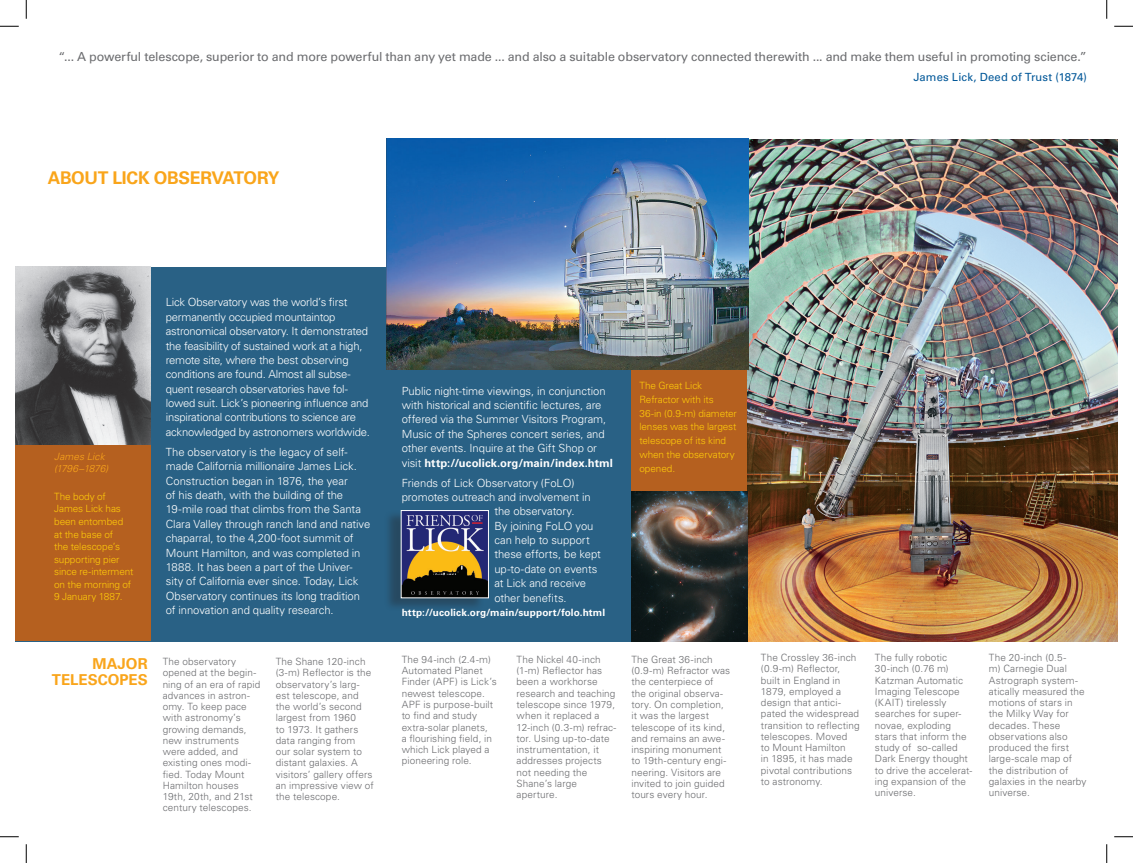
<style>
.page{position:relative;width:1133px;height:863px;background:#fff}
.page>*{position:absolute;margin:0;border:0;box-sizing:border-box;transform-origin:0 0}
.subhead{font:700 17.5px "Univers LT Std";letter-spacing:-.025em;color:#f9a51b}
.subhead-2{font:700 15px/16.2px "Univers LT Std";color:#f9a51b;text-align:right}
.text{font:12.5px "Univers LT Std";letter-spacing:-.015em;color:#6c6d70}
.text-2{font:300 11.25px/14.4px "Univers LT Std";letter-spacing:-.01em;color:#fff}
.text-3{font:11.25px "Univers LT Std";letter-spacing:.015em;color:#005798}
.telescopes{font:300 10px/11.2px "Univers LT Std";letter-spacing:.01em;color:#6c6d70}
.text-4{font:300 10px/12.5px "Univers LT Std";letter-spacing:-.01em;color:#feca0a}
.text-5{font:700 10px "Univers LT Std";letter-spacing:.01em;color:#fff}
.t1{font:italic 300 10px/12px "Univers LT Std";letter-spacing:.005em;color:#f9a51b}
.s1{font-weight:700}
</style>
<div class="page">
<img style="left:746px;top:140px;width:371px;height:501px">
<div style="left:15px;top:267px;width:730px;height:374px;background:#296185"></div>
<div style="left:631px;top:369px;width:115px;height:272px;background:#b5601f"></div>
<div style="left:15px;top:441px;width:135px;height:200px;background:#b5601f"></div>
<img style="left:386px;top:139px;width:362px;height:230px">
<img style="left:15px;top:267px;width:135px;height:177px">
<img style="left:631px;top:492px;width:116px;height:149px">
<div style="left:383px;top:509px;width:102px;height:102px;background:#231f20;opacity:.35"></div>
<img style="left:403px;top:512px;width:84px;height:84px">
<div style="left:401px;top:510px;width:88px;height:88px;border:1px solid #fff"></div>
<svg style="left:0;top:25px;width:19px;height:2px"></svg>
<svg style="left:1114px;top:25px;width:18px;height:2px"></svg>
<svg style="left:0;top:836px;width:19px;height:1px"></svg>
<svg style="left:1114px;top:836px;width:18px;height:1px"></svg>
<svg style="left:25px;top:0;width:2px;height:19px"></svg>
<svg style="left:25px;top:844px;width:2px;height:18px"></svg>
<svg style="left:1106px;top:0;width:1px;height:19px"></svg>
<svg style="left:1106px;top:844px;width:1px;height:18px"></svg>
<p class="text" style="left:59px;top:49px;width:1029px">“... A powerful telescope, superior to and more powerful than any yet made ... and also a suitable observatory connected therewith ... and make them useful in promoting science.”</p>
<p class="text-3" style="left:913px;top:70px;width:175px">James Lick, Deed of Trust (1874)</p>
<p class="subhead" style="left:48px;top:168px;width:233px">ABOUT LICK OBSERVATORY</p>
<p class="t1" style="left:54px;top:451px;width:56px">James Lick (1796–1876)</p>
<p class="text-4" style="left:54px;top:490px;width:81px">The body of<br>James Lick has been entombed at the base of<br>the telescope’s supporting pier since re-interment on the morning of<br>9 January 1887.</p>
<p class="text-2" style="left:166px;top:295px;width:206px">Lick Observatory was the world’s first permanently occupied mountaintop astronomical observatory. It demonstrated the feasibility of sustained work at a high, remote site, where the best observing conditions are found. Almost all subse&shy;quent research observatories have fol&shy;lowed suit. Lick’s pioneering influence and inspirational contributions to science are acknowledged by astronomers worldwide.</p>
<p class="text-2" style="left:166px;top:444px;width:206px">The observatory is the legacy of self&shy;made California millionaire James Lick.<br>Construction began in 1876, the year<br>of his death, with the building of the 19-mile road that climbs from the Santa Clara Valley through ranch land and native chaparral, to the 4,200-foot summit of Mount Hamilton, and was completed in 1888. It has been a part of the Univer&shy;sity of California ever since. Today, Lick Observatory continues its long tradition of innovation and quality research.</p>
<p class="subhead-2" style="left:52px;top:655px;width:97px">MAJOR<br>TELESCOPES</p>
<p class="telescopes" style="left:163px;top:656px;width:99px">The observatory opened at the begin&shy;ning of an era of rapid advances in astron&shy;omy. To keep pace with astronomy’s growing demands, new instruments were added, and existing ones modi&shy;fied. Today Mount<br>Hamilton houses<br>19th, 20th, and 21st century telescopes.</p>
<p class="telescopes" style="left:276px;top:656px;width:100px">The Shane 120-inch (3-m) Reflector is the observatory’s larg&shy;est telescope, and the world’s second largest from 1960<br>to 1973. It gathers data ranging from<br>our solar system to distant galaxies. A visitors’ gallery offers an impressive view of the telescope.</p>
<p class="text-2" style="left:402px;top:383px;width:213px">Public night-time viewings, in conjunction with historical and scientific lectures, are offered via the Summer Visitors Program, Music of the Spheres concert series, and other events. Inquire at the Gift Shop or visit <span class="s1">http://ucolick.org/main/index.html</span></p>
<p class="text-2" style="left:402px;top:475px;width:174px">Friends of Lick Observatory (FoLO)</p>
<p class="text-2" style="left:402px;top:489px;width:191px">promotes outreach and involvement in</p>
<p class="text-2" style="left:494px;top:504px;width:82px">the observatory.</p>
<p class="text-2" style="left:494px;top:518px;width:101px">By joining FoLO you</p>
<p class="text-2" style="left:494px;top:533px;width:97px">can help to support</p>
<p class="text-2" style="left:494px;top:547px;width:108px">these efforts, be kept</p>
<p class="text-2" style="left:494px;top:561px;width:104px">up-to-date on events</p>
<p class="text-2" style="left:494px;top:576px;width:93px">at Lick and receive</p>
<p class="text-2" style="left:494px;top:590px;width:74px">other benefits.</p>
<p class="text-5" style="left:402px;top:606px;width:205px">http://ucolick.org/main/support/folo.html</p>
<p class="text-4" style="left:639px;top:379px;width:99px;line-height:13.8px">The Great Lick<br>Refractor with its<br>36-in (0.9-m) diameter lenses was the largest telescope of its kind when the observatory opened.</p>
<p class="telescopes" style="left:402px;top:653px;width:97px">The 94-inch (2.4-m)<br>Automated Planet<br>Finder (APF) is Lick’s newest telescope.<br>APF is purpose-built to find and study extra-solar planets,<br>a flourishing field, in which Lick played a pioneering role.</p>
<p class="telescopes" style="left:516px;top:653px;width:101px">The Nickel 40-inch (1-m) Reflector has been a workhorse research and teaching telescope since 1979, when it replaced a<br>12-inch (0.3-m) refrac&shy;tor. Using up-to-date instrumentation, it addresses projects not needing the<br>Shane’s large aperture.</p>
<p class="telescopes" style="left:631px;top:653px;width:100px">The Great 36-inch (0.9-m) Refractor was the centerpiece of the original observa&shy;tory. On completion, it was the largest telescope of its kind, and remains an awe&shy;inspiring monument to 19th-century engi&shy;neering. Visitors are invited to join guided tours every hour.</p>
<p class="telescopes" style="left:761px;top:652px;width:100px">The Crossley 36-inch (0.9-m) Reflector, built in England in<br>1879, employed a design that antici&shy;pated the widespread transition to reflecting telescopes. Moved<br>to Mount Hamilton<br>in 1895, it has made pivotal contributions to astronomy.</p>
<p class="telescopes" style="left:875px;top:652px;width:99px">The fully robotic<br>30-inch (0.76 m)<br>Katzman Automatic<br>Imaging Telescope (KAIT) tirelessly searches for super&shy;novae, exploding stars that inform the study of so-called<br>Dark Energy thought to drive the accelerat&shy;ing expansion of the universe.</p>
<p class="telescopes" style="left:988px;top:652px;width:99px">The 20-inch (0.5-<br>m) Carnegie Dual<br>Astrograph system&shy;atically measured the motions of stars in the Milky Way for decades. These observations also produced the first large-scale map of the distribution of galaxies in the nearby universe.</p>
</div>
